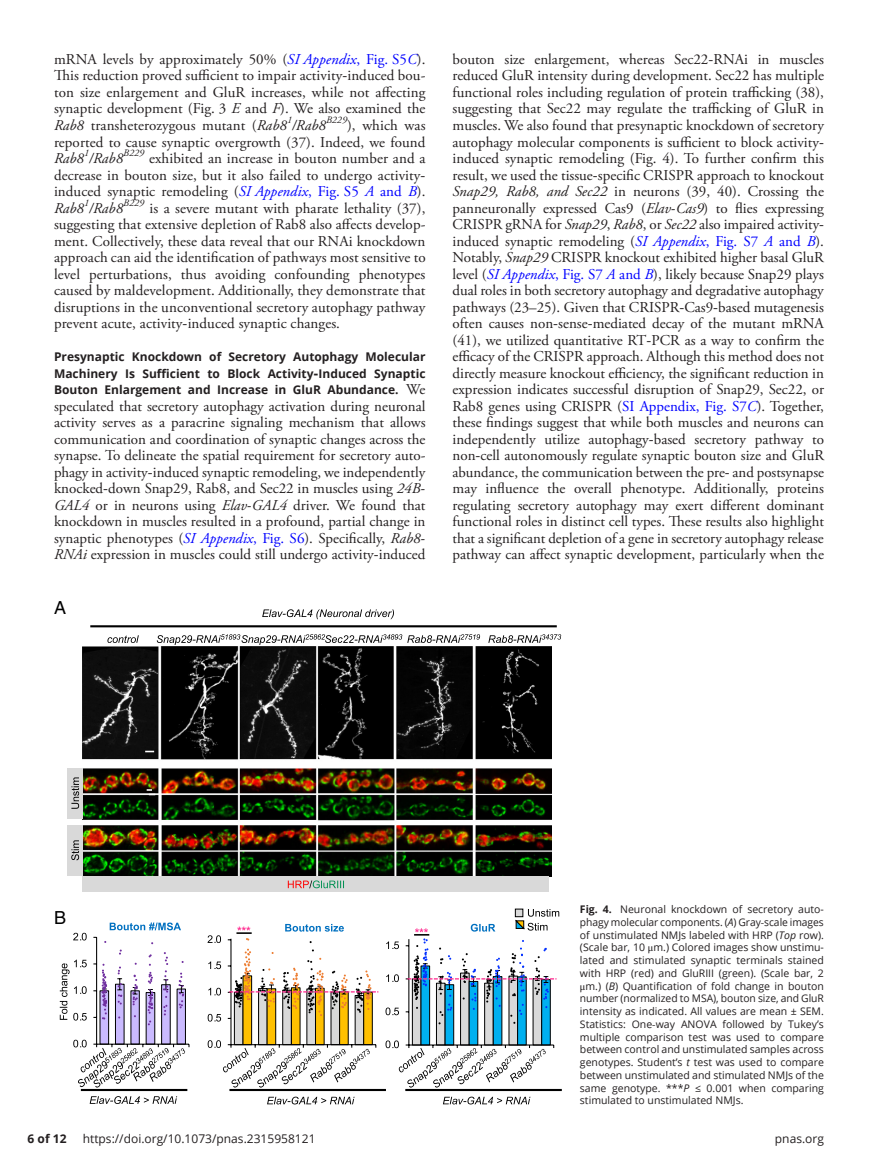
<style>
.page{position:relative;width:878px;height:1175px;background:#fff}
.page>*{position:absolute;margin:0;border:0;box-sizing:border-box;transform-origin:0 0}
.t1{font:18px "Helvetica";color:#000}
.t2{font:15px/16.5px "Adobe Garamond Pro";letter-spacing:.005em;color:#231f20;text-align:justify}
.t3{font:italic 15px "Adobe Garamond Pro";letter-spacing:.005em;color:#231f20}
.t4{font:700 12px/16.5px "Open Sans";color:#231f20;text-align:justify}
.t5{font:12px "Open Sans";color:#231f20}
.t6{font:10.5px/12.8px "Open Sans";color:#231f20;text-align:justify}
.t7{font:italic 10.05px "Adobe Garamond Pro";letter-spacing:.005em;color:#231f20}
.s1{font-style:italic;color:#00f}
.s2{color:#00f}
.s3{font-family:"STIX"}
.s4{font-style:italic}
.s5{font-family:"STIX";font-size:15px}
.s6{font-family:"Adobe Garamond Pro";font-weight:400;font-size:15px}
.s7{font-family:"STIX";font-style:italic}
.s8{font-weight:700}
</style>
<div class="page">
<img style="left:83px;top:646px;width:468px;height:230px">
<svg style="left:488px;top:634px;width:73px;height:9px"></svg>
<svg style="left:157px;top:634px;width:323px;height:11px"></svg>
<svg style="left:107px;top:635px;width:32px;height:8px"></svg>
<hr style="left:90px;top:625px;width:466px;height:2px;background:#000">
<svg style="left:262px;top:609px;width:132px;height:10px"></svg>
<div style="left:515px;top:908px;width:8px;height:9px;background:#959595"></div>
<svg style="left:145px;top:750px;width:9px;height:2px"></svg>
<div style="left:67px;top:767px;width:16px;height:51px;background:#d9d9d9"></div>
<svg style="left:71px;top:777px;width:8px;height:31px"></svg>
<div style="left:67px;top:824px;width:16px;height:51px;background:#d9d9d9"></div>
<svg style="left:71px;top:840px;width:8px;height:20px"></svg>
<div style="left:83px;top:876px;width:466px;height:16px;background:#d9d9d9"></div>
<svg style="left:288px;top:880px;width:56px;height:8px"></svg>
<svg style="left:147px;top:789px;width:8px;height:6px"></svg>
<svg style="left:443px;top:1096px;width:87px;height:8px"></svg>
<hr style="left:405px;top:1088px;width:156px;height:3px;background:#000">
<svg style="left:207px;top:924px;width:171px;height:163px"></svg>
<svg style="left:267px;top:1096px;width:87px;height:8px"></svg>
<hr style="left:229px;top:1088px;width:157px;height:3px;background:#000">
<svg style="left:60px;top:922px;width:129px;height:165px"></svg>
<svg style="left:90px;top:1096px;width:87px;height:7px"></svg>
<hr style="left:81px;top:1088px;width:106px;height:3px;background:#000">
<svg style="left:385px;top:909px;width:174px;height:178px"></svg>
<p class="t2" style="left:54px;top:51px;width:373px">mRNA levels by approximately 50% (<span class="s1">SI Appendix</span><span class="s2">, Fig. S5</span><span class="s1">C</span>).<br>This reduction proved sufficient to impair activity<span class="s3">-</span>induced bou&shy;ton size enlargement and GluR increases, while not affecting synaptic development (Fig. 3 <span class="s4">E</span> and <span class="s4">F</span>). We also examined the <span class="s4">Rab8</span> transheterozygous mutant (<span class="s4">Rab8 /Rab8</span></p>
<p class="t7" style="left:287px;top:114px;width:6px">1</p>
<p class="t7" style="left:326px;top:114px;width:22px">B229</p>
<p class="t2" style="left:54px;top:117px;width:373px;text-align:right">), which was<br>reported to cause synaptic overgrowth (37). Indeed, we found</p>
<p class="t3" style="left:54px;top:149px;width:71px">Rab8 /Rab8</p>
<p class="t7" style="left:84px;top:147px;width:6px">1</p>
<p class="t7" style="left:123px;top:147px;width:22px">B229</p>
<p class="t2" style="left:54px;top:150px;width:373px;text-indent:95px">exhibited an increase in bouton number and a decrease in bouton size, but it also failed to undergo activity&shy;induced synaptic remodeling (<span class="s1">SI Appendix</span><span class="s2">, Fig. S5</span> <span class="s1">A</span> <span class="s2">and</span> <span class="s1">B</span>).<br><span class="s4">Rab8 /Rab8</span></p>
<p class="t7" style="left:84px;top:196px;width:6px">1</p>
<p class="t7" style="left:123px;top:196px;width:22px">B229</p>
<p class="t2" style="left:54px;top:200px;width:373px;text-indent:95px">is a severe mutant with pharate lethality (37), suggesting that extensive depletion of Rab8 also affects develop&shy;ment. Collectively, these data reveal that our RNAi knockdown approach can aid the identification of pathways most sensitive to level perturbations, thus avoiding confounding phenotypes caused by maldevelopment. Additionally, they demonstrate that disruptions in the unconventional secretory autophagy pathway prevent acute, activity<span class="s3">-</span>induced synaptic changes.</p>
<p class="t4" style="left:54px;top:348px;width:373px">Presynaptic Knockdown of Secretory Autophagy Molecular Machinery Is Sufficient to Block Activity<span class="s5">-</span>Induced Synaptic Bouton Enlargement and Increase in GluR Abundance. <span class="s6">We</span></p>
<p class="t2" style="left:54px;top:398px;width:373px">speculated that secretory autophagy activation during neuronal activity serves as a paracrine signaling mechanism that allows communication and coordination of synaptic changes across the synapse. To delineate the spatial requirement for secretory auto&shy;phagy in activity<span class="s3">-</span>induced synaptic remodeling, we independently knocked<span class="s3">-</span>down Snap29, Rab8, and Sec22 in muscles using <span class="s4">24B</span><span class="s7">-</span><span class="s4">GAL4</span> or in neurons using <span class="s4">Elav</span><span class="s7">-</span><span class="s4">GAL4</span> driver. We found that knockdown in muscles resulted in a profound, partial change in synaptic phenotypes (<span class="s1">SI Appendix</span><span class="s2">, Fig. S6</span>). Specifically, <span class="s4">Rab8</span><span class="s7">- </span><span class="s4">RNAi</span> expression in muscles could still undergo activity<span class="s3">-</span>induced</p>
<p class="t1" style="left:54px;top:597px;width:14px">A</p>
<p class="t2" style="left:452px;top:51px;width:373px">bouton size enlargement, whereas Sec22<span class="s3">-</span>RNAi in muscles reduced GluR intensity during development. Sec22 has multiple functional roles including regulation of protein trafficking (38), suggesting that Sec22 may regulate the trafficking of GluR in muscles. We also found that presynaptic knockdown of secretory autophagy molecular components is sufficient to block activity&shy;induced synaptic remodeling (Fig. 4). To further confirm this result, we used the tissue<span class="s3">-</span>specific CRISPR approach to knockout <span class="s4">Snap29, Rab8, and Sec22</span> in neurons (39, 40). Crossing the panneuronally expressed Cas9 (<span class="s4">Elav</span><span class="s7">-</span><span class="s4">Cas9</span>) to flies expressing CRISPR gRNA for <span class="s4">Snap29</span>, <span class="s4">Rab8</span>, or <span class="s4">Sec22</span> also impaired activity&shy;induced synaptic remodeling (<span class="s1">SI Appendix</span><span class="s2">, Fig. S7</span> <span class="s1">A</span> <span class="s2">and</span> <span class="s1">B</span>).<br>Notably, <span class="s4">Snap29</span> CRISPR knockout exhibited higher basal GluR level (<span class="s1">SI Appendix</span><span class="s2">, Fig. S7</span> <span class="s1">A</span> <span class="s2">and</span> <span class="s1">B</span>), likely because Snap29 plays dual roles in both secretory autophagy and degradative autophagy pathways (23–25). Given that CRISPR<span class="s3">-</span>Cas9<span class="s3">-</span>based mutagenesis often causes non<span class="s3">-</span>sense<span class="s3">-</span>mediated decay of the mutant mRNA (41), we utilized quantitative RT<span class="s3">-</span>PCR as a way to confirm the efficacy of the CRISPR approach. Although this method does not directly measure knockout efficiency, the significant reduction in expression indicates successful disruption of Snap29, Sec22, or Rab8 genes using CRISPR (<span class="s2">SI Appendix, Fig. S7</span><span class="s1">C</span>). Together, these findings suggest that while both muscles and neurons can independently utilize autophagy<span class="s3">-</span>based secretory pathway to non<span class="s3">-</span>cell autonomously regulate synaptic bouton size and GluR abundance, the communication between the pre<span class="s3">-</span> and postsynapse may influence the overall phenotype. Additionally, proteins regulating secretory autophagy may exert different dominant functional roles in distinct cell types. These results also highlight that a significant depletion of a gene in secretory autophagy release pathway can affect synaptic development, particularly when the</p>
<p class="t1" style="left:54px;top:907px;width:14px">B</p>
<p class="t6" style="left:579px;top:902px;width:245px"><span class="s8">Fig. 4.</span> Neuronal knockdown of secretory auto&shy;phagy molecular components. (<span class="s4">A</span>) Gray<span class="s3">-</span>scale images of unstimulated NMJs labeled with HRP (<span class="s4">Top</span> row). (Scale bar, 10 <span class="s3">μ</span>m.) Colored images show unstimu&shy;lated and stimulated synaptic terminals stained with HRP (red) and GluRIII (green). (Scale bar, 2 <span class="s3">μ</span>m.) (<span class="s4">B</span>) Quantification of fold change in bouton number (normalized to MSA), bouton size, and GluR intensity as indicated. All values are mean ± SEM.<br>Statistics: One<span class="s3">-</span>way ANOVA followed by Tukey’s multiple comparison test was used to compare between control and unstimulated samples across genotypes. Student’s <span class="s4">t</span> test was used to compare between unstimulated and stimulated NMJs of the same genotype. ***<span class="s4">P</span> ≤ 0.001 when comparing stimulated to unstimulated NMJs.</p>
<p class="t4" style="left:28px;top:1130px;width:40px">6 of 12</p>
<p class="t5" style="left:83px;top:1130px;width:234px">https://doi.org/10.1073/pnas.2315958121</p>
<p class="t5" style="left:774px;top:1130px;width:51px">pnas.org</p>
</div>
